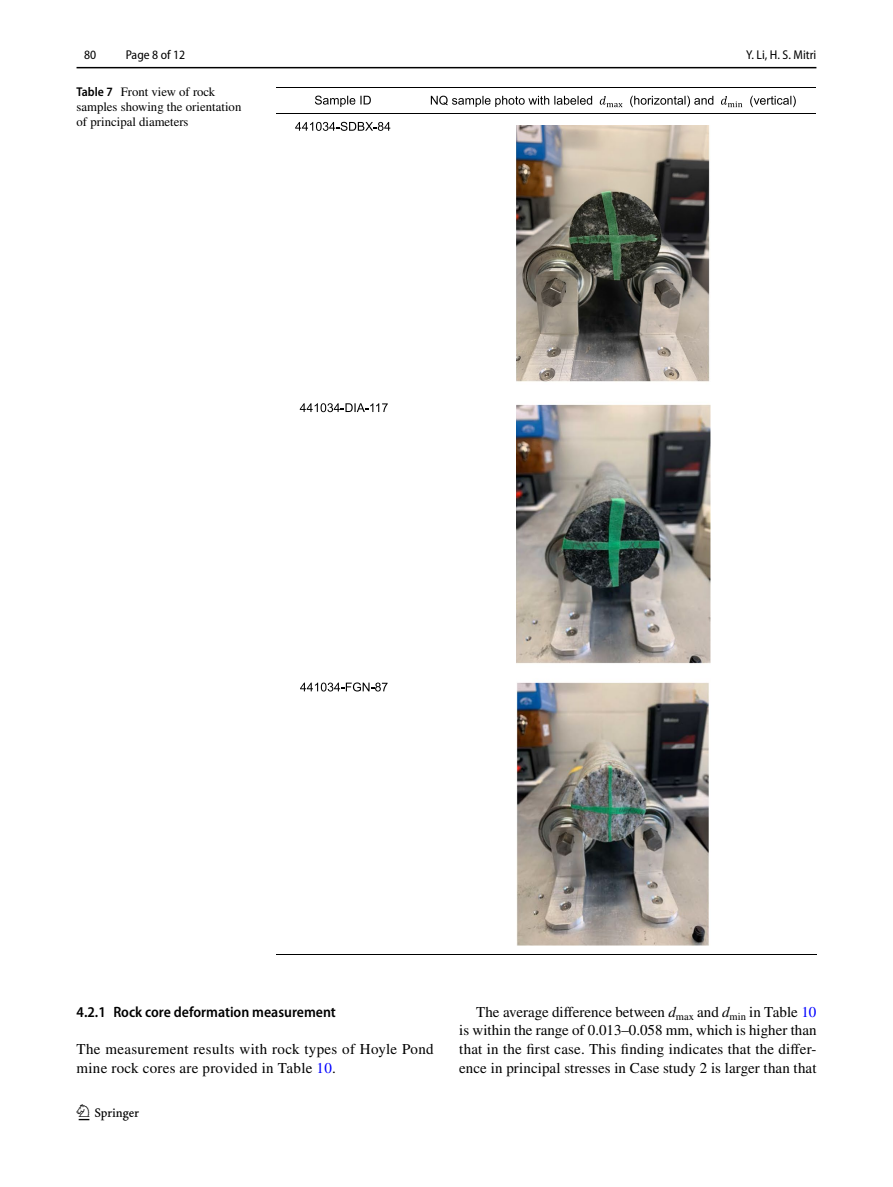
<style>
.page{position:relative;width:893px;height:1187px;background:#fff}
.page>*{position:absolute;margin:0;border:0;box-sizing:border-box;transform-origin:0 0}
.t1{font:22.5px "Springnew Regular 2";color:#000}
.t2{font:15px/18.8px "STIX";letter-spacing:.015em;color:#000}
.t3{font:600 semi-condensed 15px "Myriad Pro";color:#000}
.t4{font:12.75px/15px "STIX";color:#000}
.t5{font:semi-condensed 12.75px "Myriad Pro";color:#000}
.s1{font-family:"Myriad Pro";font-weight:600;font-stretch:semi-condensed}
.s2{color:#00f}
.s3{font-family:"STIX General Italic 33"}
.s4{font-family:"STIX General Italic 34"}
</style>
<div class="page">
<hr style="left:77px;top:67px;width:739px;height:1px;background:#000">
<svg style="left:300px;top:403px;width:88px;height:9px"></svg>
<svg style="left:300px;top:682px;width:88px;height:9px"></svg>
<hr style="left:276px;top:953px;width:135px;height:1px;background:#000">
<hr style="left:410px;top:953px;width:406px;height:1px;background:#000">
<svg style="left:315px;top:96px;width:56px;height:11px"></svg>
<svg style="left:431px;top:96px;width:161px;height:11px"></svg>
<svg style="left:600px;top:96px;width:22px;height:11px"></svg>
<svg style="left:630px;top:96px;width:83px;height:11px"></svg>
<svg style="left:721px;top:96px;width:21px;height:11px"></svg>
<svg style="left:750px;top:96px;width:46px;height:11px"></svg>
<hr style="left:276px;top:87px;width:134px;height:1px;background:#000">
<hr style="left:410px;top:87px;width:406px;height:1px;background:#000">
<svg style="left:295px;top:122px;width:95px;height:9px"></svg>
<hr style="left:276px;top:113px;width:134px;height:1px;background:#000">
<hr style="left:410px;top:113px;width:406px;height:1px;background:#000">
<img style="left:516px;top:126px;width:195px;height:819px">
<p class="t5" style="left:84px;top:48px;width:14px">80</p>
<p class="t5" style="left:126px;top:48px;width:61px">Page 8 of 12</p>
<p class="t4" style="left:77px;top:85px;width:166px"><span class="s1">Table 7</span> Front view of rock samples showing the orientation of principal diameters</p>
<p class="t5" style="left:746px;top:48px;width:72px">Y. Li, H. S. Mitri</p>
<p class="t3" style="left:77px;top:1003px;width:261px">4.2.1 Rock core deformation measurement</p>
<p class="t2" style="left:77px;top:1040px;width:359px">The measurement results with rock types of Hoyle Pond mine rock cores are provided in Table <span class="s2">10</span>.</p>
<h1 class="t1" style="left:79px;top:1104px;width:62px">1 3</h1>
<p class="t2" style="left:459px;top:1003px;width:359px;text-align:justify;text-indent:17px">The average difference between <span class="s3">d</span><sub>max</sub> and <span class="s4">d</span><sub>min</sub> in Table <span class="s2">10 </span>is within the range of 0.013–0.058 mm, which is higher than that in the first case. This finding indicates that the differ&shy;ence in principal stresses in Case study 2 is larger than that</p>
</div>
